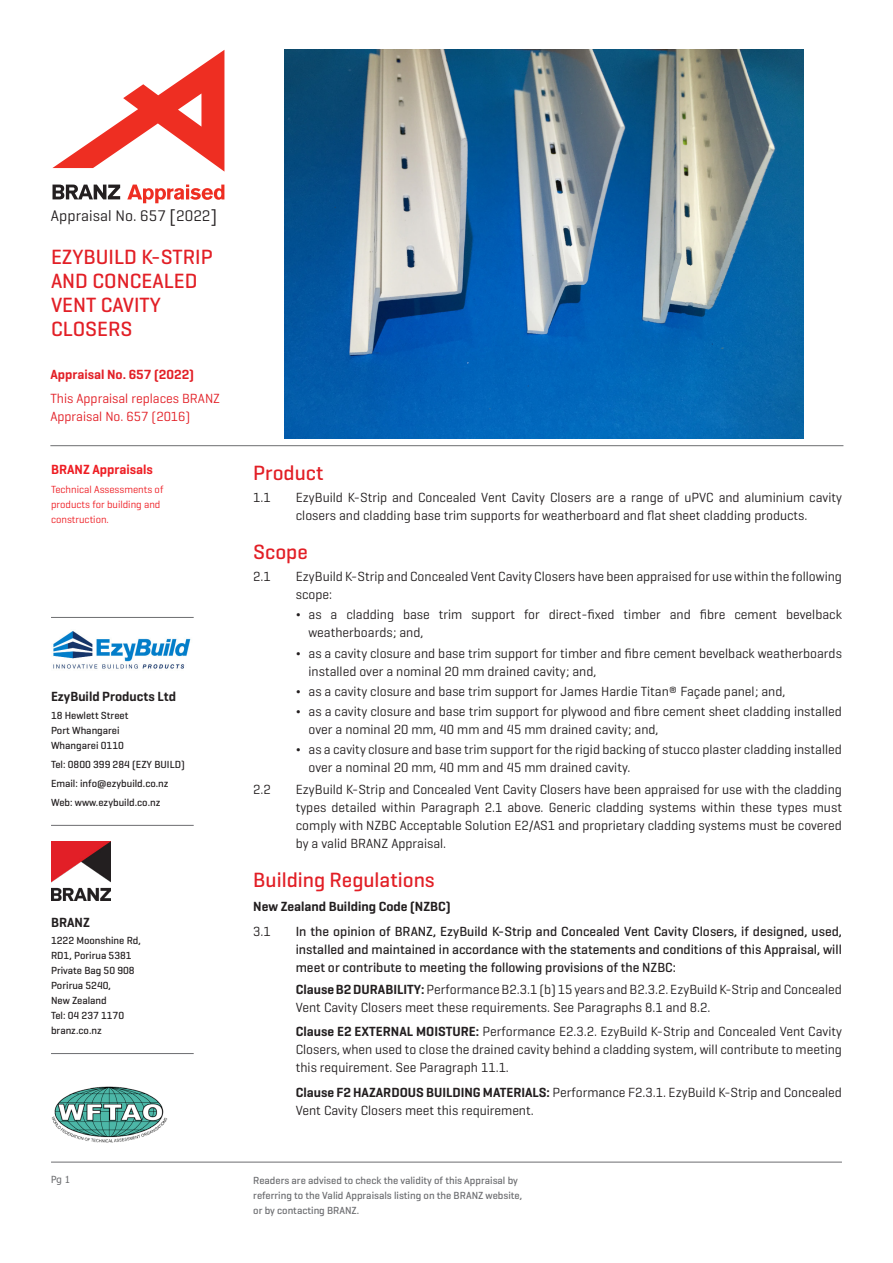
<style>
.page{position:relative;width:893px;height:1263px;background:#fff}
.page>*{position:absolute;margin:0;border:0;box-sizing:border-box;transform-origin:0 0}
.H3_Geo_P{font:500 21px/24px "Geogrotesque";color:#e21f26}
.t1{font:15.6px "Geogrotesque";letter-spacing:.005em;color:#231f20}
.Body_INDENT{font:13.5px/18px "Geogrotesque";color:#231f20}
.t2{font:500 13.5px/18px "Geogrotesque";color:#231f20;text-align:justify}
.H4_Geo_P{font:13.5px/18px "Geogrotesque";color:#e21f26}
.H5_Geo_P_INDENT{font:600 13.5px "Geogrotesque";color:#231f20}
.H5_Geo_P{font:600 13.5px "Geogrotesque";color:#231f20}
.H4_Geo_P-2{font:600 13.5px "Geogrotesque";color:#e21f26}
.Body{font:600 13.5px "Geogrotesque";color:#ee1d23}
.Small_Body_Geo_P{font:500 10.5px/15px "Geogrotesque";color:#231f20}
.Small_Body_Geo_P-2{font:500 10.5px/15px "Geogrotesque";color:#6c6d70}
.Body-2{font:10.5px/15px "Geogrotesque";color:#ee1d23}
.t3{font:9.75px "Tahoma";color:#6c6d70}
.s1{font-size:18.3px}
.s2{font-weight:500}
.s3{font-weight:600}
</style>
<div class="page">
<hr style="left:51px;top:617px;width:143px;height:1px;background:#6c6d70">
<img style="left:53px;top:631px;width:138px;height:38px">
<hr style="left:51px;top:825px;width:143px;height:1px;background:#6c6d70">
<img style="left:51px;top:841px;width:60px;height:60px">
<hr style="left:51px;top:1053px;width:143px;height:1px;background:#6c6d70">
<hr style="left:50px;top:445px;width:793px;height:1px;background:#6c6d70">
<hr style="left:51px;top:1162px;width:791px;height:1px;background:#6c6d70">
<img style="left:51px;top:1086px;width:117px;height:57px">
<svg style="left:52px;top:50px;width:172px;height:122px"></svg>
<svg style="left:127px;top:185px;width:97px;height:18px"></svg>
<svg style="left:53px;top:185px;width:67px;height:14px"></svg>
<img style="left:285px;top:50px;width:518px;height:389px">
<p class="t1" style="left:51px;top:206px;width:168px">Appraisal No. 657 <span class="s1">[</span>2022<span class="s1">]</span></p>
<p class="H3_Geo_P" style="left:51px;top:245px;width:163px">EZYBUILD K-STRIP<br>AND CONCEALED<br>VENT CAVITY<br>CLOSERS</p>
<p class="H4_Geo_P-2" style="left:50px;top:366px;width:145px">Appraisal No. 657 (2022)</p>
<p class="H4_Geo_P" style="left:50px;top:389px;width:171px">This Appraisal replaces BRANZ<br>Appraisal No. 657 (2016)</p>
<p class="Body" style="left:51px;top:461px;width:103px">BRANZ Appraisals</p>
<p class="Body-2" style="left:51px;top:482px;width:114px">Technical Assessments of products for building and construction.</p>
<p class="H5_Geo_P" style="left:51px;top:688px;width:126px">EzyBuild Products Ltd</p>
<p class="Small_Body_Geo_P" style="left:51px;top:707px;width:79px">18 Hewlett Street</p>
<p class="Small_Body_Geo_P" style="left:51px;top:722px;width:70px">Port Whangarei</p>
<p class="Small_Body_Geo_P" style="left:51px;top:737px;width:74px">Whangarei 0110</p>
<p class="Small_Body_Geo_P" style="left:51px;top:756px;width:135px">Tel: 0800 399 284 (EZY BUILD)</p>
<p class="Small_Body_Geo_P" style="left:51px;top:776px;width:119px">Email: info@ezybuild.co.nz</p>
<p class="Small_Body_Geo_P" style="left:51px;top:795px;width:111px">Web: www.ezybuild.co.nz</p>
<p class="H5_Geo_P" style="left:51px;top:914px;width:40px">BRANZ</p>
<p class="Small_Body_Geo_P" style="left:51px;top:933px;width:91px">1222 Moonshine Rd,</p>
<p class="Small_Body_Geo_P" style="left:51px;top:948px;width:82px">RD1, Porirua 5381</p>
<p class="Small_Body_Geo_P" style="left:51px;top:963px;width:85px">Private Bag 50 908</p>
<p class="Small_Body_Geo_P" style="left:51px;top:978px;width:62px">Porirua 5240,<br>New Zealand</p>
<p class="Small_Body_Geo_P" style="left:51px;top:1008px;width:75px">Tel: 04 237 1170</p>
<p class="Small_Body_Geo_P" style="left:51px;top:1023px;width:52px">branz.co.nz</p>
<p class="H3_Geo_P" style="left:253px;top:460px;width:72px">Product</p>
<p class="Body_INDENT" style="left:253px;top:488px;width:19px">1.1</p>
<p class="Body_INDENT" style="left:296px;top:488px;width:548px">EzyBuild K-Strip and Concealed Vent Cavity Closers are a range of uPVC and aluminium cavity closers and cladding base trim supports for weatherboard and flat sheet cladding products.</p>
<p class="H3_Geo_P" style="left:253px;top:539px;width:56px">Scope</p>
<p class="Body_INDENT" style="left:253px;top:567px;width:19px">2.1</p>
<p class="Body_INDENT" style="left:296px;top:567px;width:548px">EzyBuild K-Strip and Concealed Vent Cavity Closers have been appraised for use within the following scope:</p>
<p class="Body_INDENT" style="left:309px;top:605px;width:535px;text-indent:-13px"><span class="s2">¬</span> as a cladding base trim support for direct-fixed timber and fibre cement bevelback weatherboards; and,</p>
<p class="Body_INDENT" style="left:309px;top:643px;width:535px;text-indent:-13px"><span class="s2">¬</span> as a cavity closure and base trim support for timber and fibre cement bevelback weatherboards installed over a nominal 20 mm drained cavity; and,</p>
<p class="Body_INDENT" style="left:296px;top:682px;width:491px"><span class="s2">¬</span> as a cavity closure and base trim support for James Hardie Titan® Façade panel; and,</p>
<p class="Body_INDENT" style="left:309px;top:702px;width:535px;text-indent:-13px"><span class="s2">¬</span> as a cavity closure and base trim support for plywood and fibre cement sheet cladding installed over a nominal 20 mm, 40 mm and 45 mm drained cavity; and,</p>
<p class="Body_INDENT" style="left:309px;top:740px;width:535px;text-indent:-13px"><span class="s2">¬</span> as a cavity closure and base trim support for the rigid backing of stucco plaster cladding installed over a nominal 20 mm, 40 mm and 45 mm drained cavity.</p>
<p class="Body_INDENT" style="left:253px;top:780px;width:19px">2.2</p>
<p class="Body_INDENT" style="left:296px;top:780px;width:548px;text-align:justify">EzyBuild K-Strip and Concealed Vent Cavity Closers have been appraised for use with the cladding types detailed within Paragraph 2.1 above. Generic cladding systems within these types must comply with NZBC Acceptable Solution E2/AS1 and proprietary cladding systems must be covered by a valid BRANZ Appraisal.</p>
<p class="H3_Geo_P" style="left:253px;top:867px;width:183px">Building Regulations</p>
<p class="H5_Geo_P_INDENT" style="left:253px;top:898px;width:199px">New Zealand Building Code (NZBC)</p>
<p class="Body_INDENT" style="left:253px;top:922px;width:19px">3.1</p>
<p class="t2" style="left:296px;top:922px;width:548px">In the opinion of BRANZ, EzyBuild K-Strip and Concealed Vent Cavity Closers, if designed, used, installed and maintained in accordance with the statements and conditions of this Appraisal, will meet or contribute to meeting the following provisions of the NZBC:</p>
<p class="Body_INDENT" style="left:296px;top:980px;width:548px"><span class="s3">Clause B2 DURABILITY:</span> Performance B2.3.1 (b) 15 years and B2.3.2. EzyBuild K-Strip and Concealed<br>Vent Cavity Closers meet these requirements. See Paragraphs 8.1 and 8.2.</p>
<p class="Body_INDENT" style="left:296px;top:1022px;width:548px;text-align:justify"><span class="s3">Clause E2 EXTERNAL MOISTURE:</span> Performance E2.3.2. EzyBuild K-Strip and Concealed Vent Cavity Closers, when used to close the drained cavity behind a cladding system, will contribute to meeting this requirement. See Paragraph 11.1.</p>
<p class="Body_INDENT" style="left:296px;top:1083px;width:548px"><span class="s3">Clause F2 HAZARDOUS BUILDING MATERIALS:</span> Performance F2.3.1. EzyBuild K-Strip and Concealed<br>Vent Cavity Closers meet this requirement.</p>
<p class="t3" style="left:51px;top:1173px;width:21px">Pg 1</p>
<p class="Small_Body_Geo_P-2" style="left:253px;top:1172px;width:270px">Readers are advised to check the validity of this Appraisal by referring to the Valid Appraisals listing on the BRANZ website, or by contacting BRANZ.</p>
</div>
